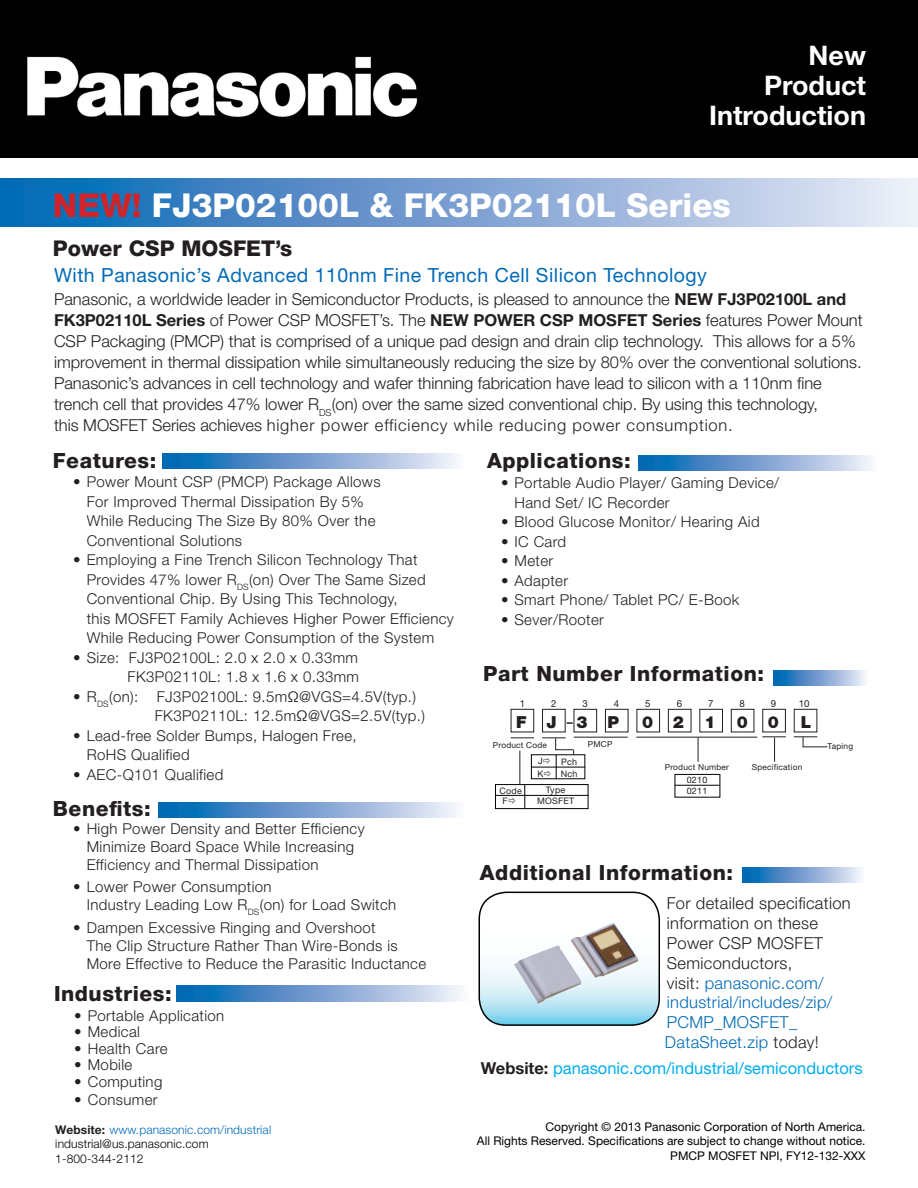
<style>
.page{position:relative;width:918px;height:1188px;background:#fff}
.page>*{position:absolute;margin:0;border:0;box-sizing:border-box;transform-origin:0 0}
.t1{font:800 33px "Helvetica Neue";color:#fff}
.t2{font:700 27px "Helvetica Neue";color:#fff}
.t3{font:800 21.75px "Helvetica Neue";color:#231f20}
.t4{font:800 21px "Helvetica Neue";letter-spacing:.025em;color:#231f20}
.t5{font:19.5px "Helvetica Neue";letter-spacing:.025em;color:#006bb6}
.t6{font:900 16.65px "Helvetica Neue";letter-spacing:1.195em;color:#231f20}
.t7{font:300 16.5px/21px "Helvetica Neue";color:#231f20}
.t8{font:300 16.5px/19.8px "Helvetica Neue";letter-spacing:.02em;color:#231f20}
.t9{font:16.5px "Helvetica Neue";color:#00aeef}
.t10{font:300 15px/19.5px "Helvetica Neue";letter-spacing:.025em;color:#231f20}
.t11{font:12px "Helvetica Neue";color:#000}
.t12{font:300 12px "Helvetica Neue";letter-spacing:.01em;color:#000}
.t13{font:300 12px "Helvetica Neue";letter-spacing:.01em;color:#006bb6}
.t14{font:9.75px "Helvetica Neue";color:#231f20}
.t15{font:9px/12px "Helvetica Neue";letter-spacing:.025em;color:#231f20}
.t16{font:8.25px "Helvetica Neue";letter-spacing:.025em;color:#231f20}
.s1{color:#d1232a}
.s2{font-weight:700}
.s3{font-family:"Helvetica Neue LT Com"}
.s4{font-weight:700;color:#231f20}
.s5{color:#006bb6}
</style>
<div class="page">
<svg style="left:0;top:178px;width:918px;height:49px;background:#77a3d2"></svg>
<svg style="left:162px;top:454px;width:295px;height:15px;background:#75a3d2"></svg>
<div style="left:0;top:0;width:918px;height:158px;background:#000"></div>
<svg style="left:774px;top:670px;width:91px;height:15px"></svg>
<svg style="left:743px;top:867px;width:118px;height:15px;background:#74a2d2"></svg>
<svg style="left:639px;top:455px;width:233px;height:16px;background:#75a3d2"></svg>
<svg style="left:158px;top:802px;width:299px;height:15px;background:#75a2d2"></svg>
<svg style="left:479px;top:892px;width:180px;height:133px"></svg>
<div style="left:479px;top:892px;width:181px;height:134px;border:2px solid #000;border-radius:27px"></div>
<img style="left:489px;top:915px;width:158px;height:97px">
<svg style="left:177px;top:986px;width:284px;height:15px;background:#75a3d2"></svg>
<img style="left:27px;top:56px;width:391px;height:61px">
<div style="left:605px;top:709px;width:23px;height:23px;border:1px solid #231f20"></div>
<div style="left:637px;top:709px;width:23px;height:23px;border:1px solid #231f20"></div>
<div style="left:668px;top:709px;width:23px;height:23px;border:1px solid #231f20"></div>
<div style="left:699px;top:709px;width:24px;height:23px;border:1px solid #231f20"></div>
<div style="left:731px;top:709px;width:23px;height:23px;border:1px solid #231f20"></div>
<div style="left:762px;top:709px;width:24px;height:23px;border:1px solid #231f20"></div>
<svg style="left:511px;top:738px;width:23px;height:1px"></svg>
<hr style="left:574px;top:737px;width:54px;height:1px;background:#231f20">
<hr style="left:636px;top:737px;width:121px;height:1px;background:#231f20">
<div style="left:511px;top:709px;width:23px;height:23px;border:1px solid #231f20"></div>
<div style="left:542px;top:709px;width:24px;height:23px;border:1px solid #231f20"></div>
<div style="left:574px;top:709px;width:23px;height:23px;border:1px solid #231f20"></div>
<svg style="left:567px;top:722px;width:6px;height:2px"></svg>
<svg style="left:698px;top:738px;width:1px;height:24px"></svg>
<svg style="left:762px;top:736px;width:24px;height:26px"></svg>
<div style="left:675px;top:774px;width:45px;height:23px;border:1px solid #000"></div>
<div style="left:531px;top:754px;width:54px;height:25px;border:1px solid #000"></div>
<hr style="left:675px;top:785px;width:45px;height:1px;background:#000">
<hr style="left:531px;top:767px;width:54px;height:1px;background:#000">
<div style="left:495px;top:784px;width:93px;height:25px;border:1px solid #000"></div>
<svg style="left:524px;top:785px;width:1px;height:24px"></svg>
<hr style="left:495px;top:795px;width:93px;height:1px;background:#000">
<svg style="left:794px;top:736px;width:33px;height:11px"></svg>
<hr style="left:520px;top:751px;width:1px;height:34px;background:#231f20">
<svg style="left:542px;top:738px;width:32px;height:41px"></svg>
<p class="t2" style="left:809px;top:39px;width:59px">New</p>
<p class="t2" style="left:764px;top:69px;width:104px">Product</p>
<p class="t2" style="left:709px;top:99px;width:158px">Introduction</p>
<p class="t1" style="left:53px;top:186px;width:679px"><span class="s1">NEW!</span> FJ3P02100L &amp; FK3P02110L Series</p>
<p class="t3" style="left:53px;top:236px;width:241px">Power CSP MOSFET’s</p>
<p class="t5" style="left:54px;top:264px;width:655px">With Panasonic’s Advanced 110nm Fine Trench Cell Silicon Technology</p>
<p class="t7" style="left:54px;top:288px;width:810px">Panasonic, a worldwide leader in Semiconductor Products, is pleased to announce the <span class="s2">NEW FJ3P02100L and FK3P02110L Series</span> of Power CSP MOSFET’s. The <span class="s2">NEW POWER CSP MOSFET Series</span> features Power Mount CSP Packaging (PMCP) that is comprised of a unique pad design and drain clip technology. This allows for a 5% improvement in thermal dissipation while simultaneously reducing the size by 80% over the conventional solutions.<br>Panasonic’s advances in cell technology and wafer thinning fabrication have lead to silicon with a 110nm fine trench cell that provides 47% lower R<sub>DS</sub>(on) over the same sized conventional chip. By using this technology,<br>this MOSFET Series achieves higher power efficiency while reducing power consumption.</p>
<p class="t4" style="left:53px;top:448px;width:105px">Features:</p>
<p class="t10" style="left:87px;top:472px;width:295px;text-indent:-14px">• Power Mount CSP (PMCP) Package Allows For Improved Thermal Dissipation By 5% While Reducing The Size By 80% Over the Conventional Solutions</p>
<p class="t10" style="left:87px;top:550px;width:369px;text-indent:-14px">• Employing a Fine Trench Silicon Technology That Provides 47% lower R<sub>DS</sub>(on) Over The Same Sized Conventional Chip. By Using This Technology,<br>this MOSFET Family Achieves Higher Power Efficiency While Reducing Power Consumption of the System</p>
<p class="t10" style="left:73px;top:647px;width:287px;text-align:right">• Size: FJ3P02100L: 2.0 x 2.0 x 0.33mm<br>FK3P02110L: 1.8 x 1.6 x 0.33mm</p>
<p class="t10" style="left:155px;top:686px;width:272px;text-indent:-82px">• R<sub>DS</sub>(on): FJ3P02100L: 9.5m<span class="s3">Ω</span>@VGS=4.5V(typ.)<br>FK3P02110L: 12.5m<span class="s3">Ω@</span>VGS=2.5V(typ.)</p>
<p class="t10" style="left:87px;top:725px;width:272px;text-indent:-14px">• Lead-free Solder Bumps, Halogen Free,<br>RoHS Qualified</p>
<p class="t10" style="left:73px;top:764px;width:152px">• AEC-Q101 Qualified</p>
<p class="t4" style="left:53px;top:796px;width:99px">Benefits:</p>
<p class="t10" style="left:87px;top:819px;width:280px;line-height:18px;text-indent:-14px">• High Power Density and Better Efficiency<br>Minimize Board Space While Increasing<br>Efficiency and Thermal Dissipation</p>
<p class="t10" style="left:87px;top:877px;width:311px;line-height:18px;text-indent:-14px">• Lower Power Consumption<br>Industry Leading Low R<sub>DS</sub>(on) for Load Switch</p>
<p class="t10" style="left:87px;top:918px;width:341px;line-height:18px;text-indent:-14px">• Dampen Excessive Ringing and Overshoot<br>The Clip Structure Rather Than Wire-Bonds is<br>More Effective to Reduce the Parasitic Inductance</p>
<p class="t4" style="left:54px;top:981px;width:119px">Industries:</p>
<p class="t10" style="left:74px;top:1005px;width:152px">• Portable Application</p>
<p class="t10" style="left:74px;top:1022px;width:67px">• Medical</p>
<p class="t10" style="left:74px;top:1038px;width:95px">• Health Care</p>
<p class="t10" style="left:74px;top:1055px;width:60px">• Mobile</p>
<p class="t10" style="left:74px;top:1071px;width:90px">• Computing</p>
<p class="t10" style="left:74px;top:1089px;width:85px">• Consumer</p>
<p class="t13" style="left:55px;top:1122px;width:217px"><span class="s4">Website:</span> www.panasonic.com/industrial</p>
<p class="t12" style="left:55px;top:1137px;width:155px">industrial@us.panasonic.com</p>
<p class="t12" style="left:55px;top:1151px;width:90px">1-800-344-2112</p>
<p class="t4" style="left:487px;top:448px;width:145px">Applications:</p>
<p class="t10" style="left:514px;top:473px;width:266px;text-indent:-14px">• Portable Audio Player/ Gaming Device/<br>Hand Set/ IC Recorder</p>
<p class="t10" style="left:501px;top:512px;width:260px">• Blood Glucose Monitor/ Hearing Aid</p>
<p class="t10" style="left:501px;top:531px;width:67px">• IC Card</p>
<p class="t10" style="left:501px;top:551px;width:54px">• Meter</p>
<p class="t10" style="left:501px;top:570px;width:69px">• Adapter</p>
<p class="t10" style="left:501px;top:590px;width:240px">• Smart Phone/ Tablet PC/ E-Book</p>
<p class="t10" style="left:501px;top:609px;width:104px">• Sever/Rooter</p>
<p class="t4" style="left:483px;top:661px;width:282px">Part Number Information:</p>
<p class="t14" style="left:520px;top:698px;width:7px">1</p>
<p class="t14" style="left:551px;top:698px;width:7px">2</p>
<p class="t14" style="left:583px;top:698px;width:7px">3</p>
<p class="t14" style="left:614px;top:698px;width:7px">4</p>
<p class="t14" style="left:645px;top:698px;width:7px">5</p>
<p class="t14" style="left:677px;top:698px;width:7px">6</p>
<p class="t14" style="left:708px;top:698px;width:7px">7</p>
<p class="t14" style="left:739px;top:698px;width:7px">8</p>
<p class="t14" style="left:771px;top:698px;width:7px">9</p>
<p class="t14" style="left:799px;top:698px;width:12px">10</p>
<p class="t16" style="left:493px;top:740px;width:56px">Product Code</p>
<p class="t16" style="left:588px;top:739px;width:26px">PMCP</p>
<p class="t16" style="left:828px;top:741px;width:27px">Taping</p>
<p class="t16" style="left:665px;top:762px;width:66px">Product Number</p>
<p class="t16" style="left:752px;top:762px;width:52px">Specification</p>
<p class="t6" style="left:516px;top:712px;width:104px">FJ3P</p>
<p class="t6" style="left:642px;top:712px;width:75px">021</p>
<p class="t6" style="left:737px;top:712px;width:43px">0 0</p>
<p class="t6" style="left:801px;top:712px;width:12px">L</p>
<p class="t15" style="left:538px;top:754px;width:6px">J</p>
<p class="t15" style="left:537px;top:768px;width:7px">K</p>
<p class="t15" style="left:537px;top:784px;width:39px;line-height:10.8px;text-align:center">Type<br>MOSFET</p>
<p class="t15" style="left:561px;top:755px;width:18px">Pch<br>Nch</p>
<p class="t15" style="left:687px;top:774px;width:22px">0210</p>
<p class="t15" style="left:687px;top:785px;width:22px">0211</p>
<p class="t15" style="left:499px;top:784px;width:24px">Code</p>
<p class="t15" style="left:503px;top:795px;width:7px">F</p>
<p class="t4" style="left:480px;top:860px;width:255px">Additional Information:</p>
<p class="t8" style="left:665px;top:893px;width:187px">For detailed specification information on these<br>Power CSP MOSFET<br>Semiconductors,<br>visit: <span class="s5">panasonic.com/ industrial/includes/zip/<br>PCMP_MOSFET_<br>DataSheet.zip</span> today!</p>
<p class="t9" style="left:481px;top:1058px;width:383px"><span class="s4">Website:</span> panasonic.com/industrial/semiconductors</p>
<p class="t11" style="left:546px;top:1120px;width:322px">Copyright © 2013 Panasonic Corporation of North America.</p>
<p class="t11" style="left:477px;top:1134px;width:390px">All Rights Reserved. Specifications are subject to change without notice.</p>
<p class="t11" style="left:670px;top:1148px;width:197px">PMCP MOSFET NPI, FY12-132-XXX</p>
</div>
